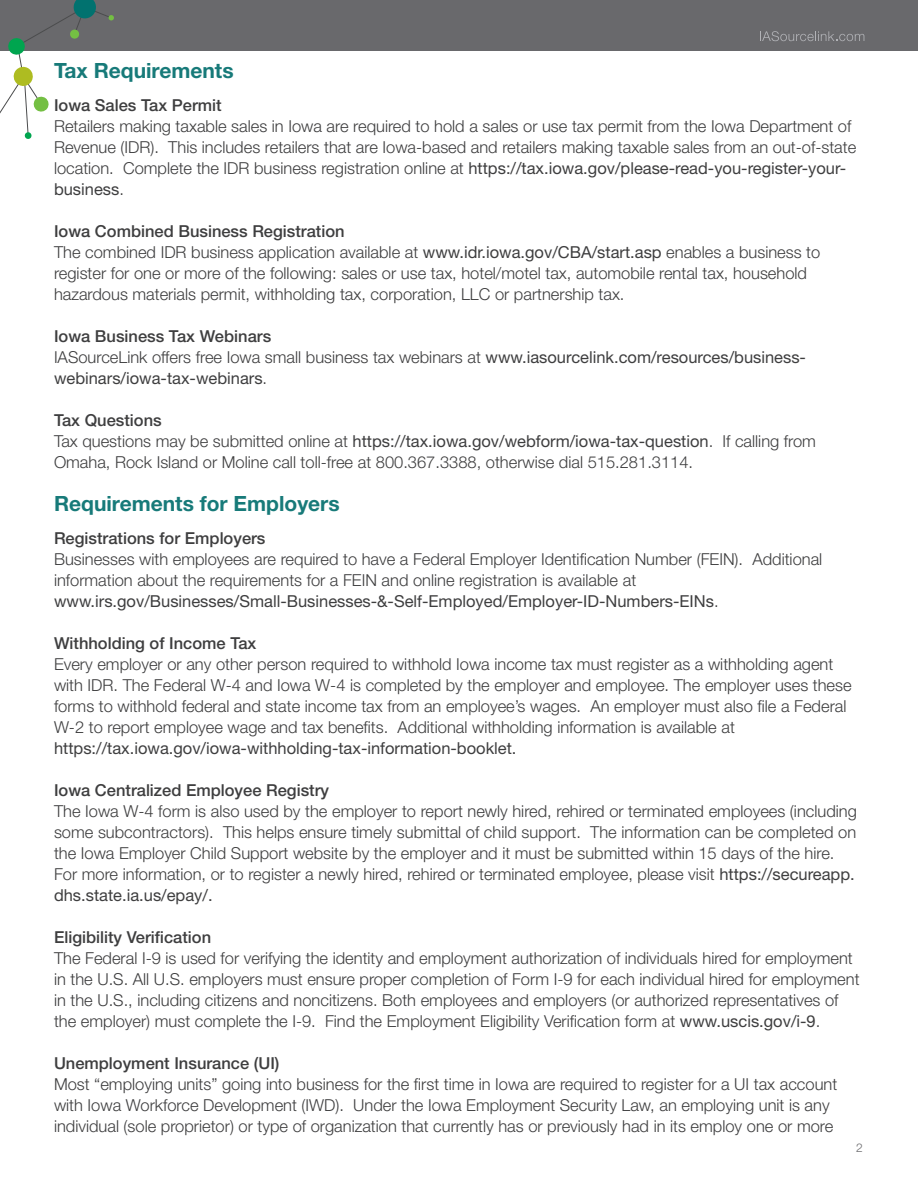
<style>
.page{position:relative;width:918px;height:1188px;background:#fff}
.page>*{position:absolute;margin:0;border:0;box-sizing:border-box;transform-origin:0 0}
.BodyText{font:700 21px "Helvetica Neue";color:#177a79}
.BodyText-2{font:300 16.5px/21px "Helvetica Neue";color:#3e3e3f}
.BodyText-3{font:500 16.5px "Helvetica Neue";color:#3e3e3f}
.BodyText-4{font:16.5px/21px "Helvetica Neue";color:#3e3e3f}
.BodyText-5{font:300 12px "Helvetica Neue";color:#69696c}
.s1{font-weight:400}
.s2{font-weight:300}
</style>
<div class="page">
<div style="left:0;top:0;width:918px;height:51px;background:#69696c"></div>
<svg style="left:0;top:0;width:114px;height:139px"></svg>
<svg style="left:760px;top:31px;width:104px;height:10px"></svg>
<p class="BodyText" style="left:54px;top:57px;width:181px">Tax Requirements</p>
<p class="BodyText-3" style="left:54px;top:95px;width:169px">Iowa Sales Tax Permit</p>
<p class="BodyText-2" style="left:54px;top:115px;width:804px">Retailers making taxable sales in Iowa are required to hold a sales or use tax permit from the Iowa Department of Revenue (IDR). This includes retailers that are Iowa-based and retailers making taxable sales from an out-of-state location. Complete the IDR business registration online at <span class="s1">https://tax.iowa.gov/please-read-you-register-your&shy;business</span>.</p>
<p class="BodyText-3" style="left:54px;top:221px;width:292px">Iowa Combined Business Registration</p>
<p class="BodyText-2" style="left:54px;top:241px;width:768px">The combined IDR business application available at <span class="s1">www.idr.iowa.gov/CBA/start.asp</span> enables a business to register for one or more of the following: sales or use tax, hotel/motel tax, automobile rental tax, household hazardous materials permit, withholding tax, corporation, LLC or partnership tax.</p>
<p class="BodyText-3" style="left:54px;top:326px;width:219px">Iowa Business Tax Webinars</p>
<p class="BodyText-4" style="left:54px;top:346px;width:754px"><span class="s2">IASourceLink offers free Iowa small business tax webinars at</span> www.iasourcelink.com/resources/business&shy;webinars/iowa-tax-webinars<span class="s2">.</span></p>
<p class="BodyText-3" style="left:54px;top:410px;width:109px">Tax Questions</p>
<p class="BodyText-2" style="left:54px;top:430px;width:764px">Tax questions may be submitted online at <span class="s1">https://tax.iowa.gov/webform/iowa-tax-question</span>. If calling from<br>Omaha, Rock Island or Moline call toll-free at 800.367.3388, otherwise dial 515.281.3114.</p>
<p class="BodyText" style="left:54px;top:491px;width:287px">Requirements for Employers</p>
<p class="BodyText-3" style="left:54px;top:529px;width:213px">Registrations for Employers</p>
<p class="BodyText-2" style="left:54px;top:549px;width:770px">Businesses with employees are required to have a Federal Employer Identification Number (FEIN). Additional information about the requirements for a FEIN and online registration is available at <span class="s1">www.irs.gov/Businesses/Small-Businesses-&amp;-Self-Employed/Employer-ID-Numbers-EINs</span>.</p>
<p class="BodyText-3" style="left:54px;top:634px;width:204px">Withholding of Income Tax</p>
<p class="BodyText-2" style="left:54px;top:654px;width:799px">Every employer or any other person required to withhold Iowa income tax must register as a withholding agent with IDR. The Federal W-4 and Iowa W-4 is completed by the employer and employee. The employer uses these forms to withhold federal and state income tax from an employee’s wages. An employer must also file a Federal W-2 to report employee wage and tax benefits. Additional withholding information is available at</p>
<p class="BodyText-4" style="left:54px;top:738px;width:464px">https://tax.iowa.gov/iowa-withholding-tax-information-booklet.</p>
<p class="BodyText-3" style="left:54px;top:781px;width:277px">Iowa Centralized Employee Registry</p>
<p class="BodyText-2" style="left:54px;top:801px;width:804px">The Iowa W-4 form is also used by the employer to report newly hired, rehired or terminated employees (including some subcontractors). This helps ensure timely submittal of child support. The information can be completed on the Iowa Employer Child Support website by the employer and it must be submitted within 15 days of the hire.<br>For more information, or to register a newly hired, rehired or terminated employee, please visit <span class="s1">https://secureapp. dhs.state.ia.us/epay/.</span></p>
<p class="BodyText-3" style="left:54px;top:928px;width:159px">Eligibility Verification</p>
<p class="BodyText-2" style="left:54px;top:948px;width:807px">The Federal I-9 is used for verifying the identity and employment authorization of individuals hired for employment in the U.S. All U.S. employers must ensure proper completion of Form I-9 for each individual hired for employment in the U.S., including citizens and noncitizens. Both employees and employers (or authorized representatives of the employer) must complete the I-9. Find the Employment Eligibility Verification form at <span class="s1">www.uscis.gov/i-9</span>.</p>
<p class="BodyText-3" style="left:54px;top:1054px;width:227px">Unemployment Insurance (UI)</p>
<p class="BodyText-2" style="left:54px;top:1074px;width:785px">Most “employing units” going into business for the first time in Iowa are required to register for a UI tax account with Iowa Workforce Development (IWD). Under the Iowa Employment Security Law, an employing unit is any individual (sole proprietor) or type of organization that currently has or previously had in its employ one or more</p>
<p class="BodyText-5" style="left:856px;top:1141px;width:8px">2</p>
</div>
